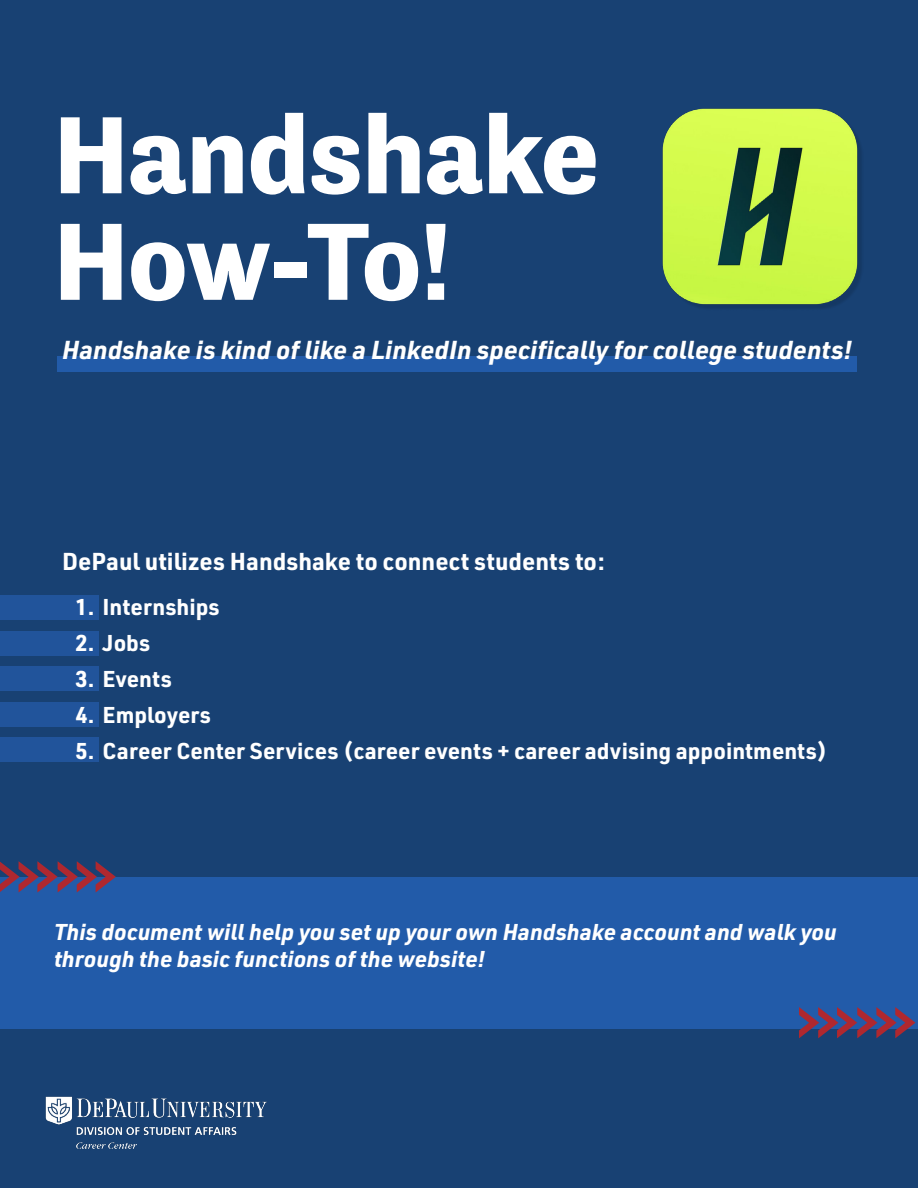
<style>
.page{position:relative;width:918px;height:1188px;background:#184173}
.page>*{position:absolute;margin:0;border:0;box-sizing:border-box;transform-origin:0 0}
.t1{font:700 112.5px/106.5px "Tenso";color:#fff}
.t2{font:italic 700 25.5px "URWDIN";color:#fff}
.t3{font:700 24px "URWDIN";color:#fff}
.t4{font:700 22.5px "URWDIN";color:#fff}
.t5{font:italic 700 22.5px/27px "URWDIN";color:#fff}
</style>
<div class="page">
<img style="left:662px;top:109px;width:200px;height:199px">
<div style="left:58px;top:356px;width:799px;height:16px;background:#225ba9"></div>
<div style="left:0;top:878px;width:918px;height:151px;background:#225ba9"></div>
<div style="left:0;top:631px;width:99px;height:25px;background:#21549b"></div>
<div style="left:0;top:595px;width:99px;height:25px;background:#21549b"></div>
<div style="left:0;top:666px;width:99px;height:25px;background:#21549b"></div>
<div style="left:0;top:702px;width:99px;height:25px;background:#21549b"></div>
<div style="left:0;top:737px;width:99px;height:25px;background:#21549b"></div>
<svg style="left:0;top:861px;width:116px;height:31px"></svg>
<svg style="left:799px;top:1007px;width:116px;height:31px"></svg>
<img style="left:45px;top:1096px;width:222px;height:53px">
<h1 class="t1" style="left:54px;top:102px;width:546px">Handshake<br>How-To!</h1>
<p class="t2" style="left:62px;top:333px;width:792px">Handshake is kind of like a LinkedIn specifically for college students!</p>
<p class="t3" style="left:62px;top:545px;width:544px">DePaul utilizes Handshake to connect students to:</p>
<p class="t4" style="left:76px;top:591px;width:146px">1. Internships</p>
<p class="t4" style="left:76px;top:627px;width:76px">2. Jobs</p>
<p class="t4" style="left:76px;top:663px;width:98px">3. Events</p>
<p class="t4" style="left:76px;top:699px;width:137px">4. Employers</p>
<p class="t4" style="left:76px;top:735px;width:753px">5. Career Center Services (career events + career advising appointments)</p>
<p class="t5" style="left:54px;top:918px;width:784px">This document will help you set up your own Handshake account and walk you through the basic functions of the website!</p>
</div>
